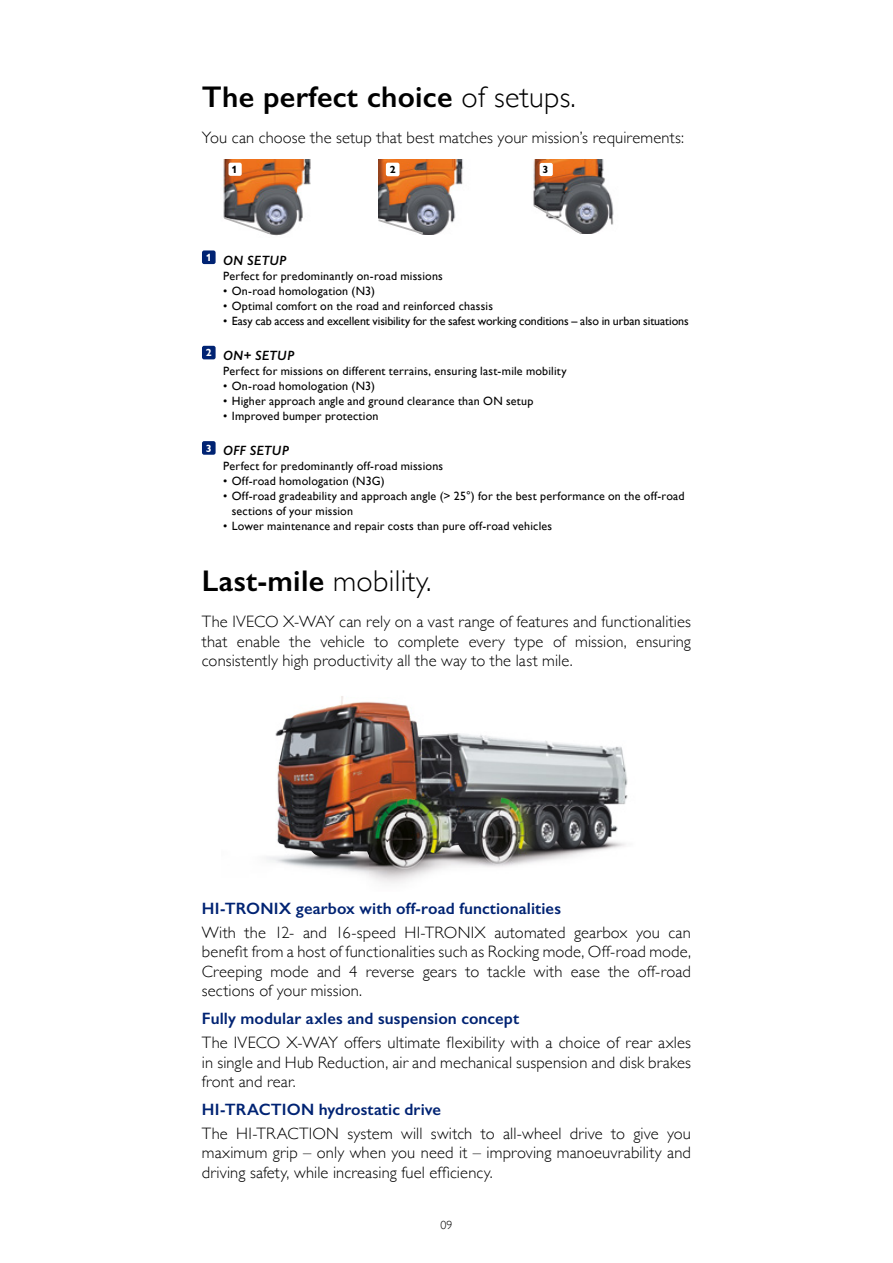
<style>
.page{position:relative;width:893px;height:1263px;background:#fff}
.page>*{position:absolute;margin:0;border:0;box-sizing:border-box;transform-origin:0 0}
.t1{font:600 30px "Gill Sans";letter-spacing:.01em;color:#000}
.t2{font:300 16.5px/19.5px "Gill Sans";letter-spacing:.005em;color:#000;text-align:justify}
.t3{font:600 16.5px "Gill Sans";letter-spacing:.005em;color:#002373}
.t4{font:italic 600 13.5px "Gill Sans";letter-spacing:.01em;color:#000}
.t5{font:12px/15px "Gill Sans";letter-spacing:.015em;color:#000}
.t6{font:12px "Gill Sans";letter-spacing:-.01em;color:#000}
.t7{font:300 12px "Gill Sans";color:#000}
.t8{font:700 10.5px "Gill Sans Nova";color:#000}
.s1{font-weight:300}
</style>
<div class="page">
<img style="left:266px;top:733px;width:362px;height:150px">
<img style="left:276px;top:696px;width:244px;height:179px">
<img style="left:223px;top:159px;width:88px;height:77px">
<svg style="left:223px;top:216px;width:49px;height:20px"></svg>
<div style="left:229px;top:163px;width:13px;height:13px;background:#fff;border-radius:2px"></div>
<img style="left:378px;top:159px;width:86px;height:76px">
<svg style="left:378px;top:218px;width:47px;height:17px"></svg>
<div style="left:386px;top:163px;width:13px;height:13px;background:#fff;border-radius:2px"></div>
<img style="left:533px;top:159px;width:81px;height:75px">
<svg style="left:533px;top:203px;width:51px;height:31px"></svg>
<div style="left:540px;top:163px;width:13px;height:13px;background:#fff;border-radius:2px"></div>
<div style="left:202px;top:250px;width:14px;height:14px;background:#002373;border-radius:2px"></div>
<div style="left:202px;top:346px;width:14px;height:13px;background:#002373;border-radius:2px"></div>
<div style="left:202px;top:441px;width:14px;height:14px;background:#002373;border-radius:2px"></div>
<h1 class="t1" style="left:202px;top:79px;width:375px">The perfect choice <span class="s1">of setups.</span></h1>
<p class="t2" style="left:202px;top:127px;width:484px">You can choose the setup that best matches your mission’s requirements:</p>
<p class="t8" style="left:232px;top:163px;width:7px">1</p>
<p class="t8" style="left:390px;top:163px;width:7px">2</p>
<p class="t8" style="left:543px;top:163px;width:7px">3</p>
<p class="t4" style="left:206px;top:252px;width:82px"><sup>1</sup> ON SETUP</p>
<p class="t5" style="left:223px;top:268px;width:221px">Perfect for predominantly on-road missions</p>
<p class="t5" style="left:223px;top:283px;width:153px">• On-road homologation (N3)</p>
<p class="t5" style="left:223px;top:298px;width:271px">• Optimal comfort on the road and reinforced chassis</p>
<p class="t6" style="left:223px;top:313px;width:467px">• Easy cab access and excellent visibility for the safest working conditions – also in urban situations</p>
<p class="t4" style="left:206px;top:347px;width:90px"><sup>2</sup> ON+ SETUP</p>
<p class="t5" style="left:223px;top:363px;width:345px">Perfect for missions on different terrains, ensuring last-mile mobility</p>
<p class="t5" style="left:223px;top:378px;width:153px">• On-road homologation (N3)</p>
<p class="t5" style="left:223px;top:393px;width:312px">• Higher approach angle and ground clearance than ON setup</p>
<p class="t5" style="left:223px;top:408px;width:157px">• Improved bumper protection</p>
<p class="t4" style="left:206px;top:442px;width:85px"><sup>3</sup> OFF SETUP</p>
<p class="t5" style="left:223px;top:458px;width:221px">Perfect for predominantly off-road missions</p>
<p class="t5" style="left:223px;top:473px;width:163px">• Off-road homologation (N3G)</p>
<p class="t5" style="left:232px;top:488px;width:454px;text-indent:-9px">• Off-road gradeability and approach angle (&gt; 25°) for the best performance on the off-road sections of your mission</p>
<p class="t5" style="left:223px;top:518px;width:330px">• Lower maintenance and repair costs than pure off-road vehicles</p>
<h1 class="t1" style="left:202px;top:563px;width:231px">Last-mile <span class="s1">mobility.</span></h1>
<p class="t2" style="left:202px;top:611px;width:490px">The IVECO X-WAY can rely on a vast range of features and functionalities that enable the vehicle to complete every type of mission, ensuring consistently high productivity all the way to the last mile.</p>
<p class="t3" style="left:202px;top:898px;width:361px">HI-TRONIX gearbox with off-road functionalities</p>
<p class="t2" style="left:202px;top:922px;width:490px">With the 12- and 16-speed HI-TRONIX automated gearbox you can benefit from a host of functionalities such as Rocking mode, Off-road mode, Creeping mode and 4 reverse gears to tackle with ease the off-road sections of your mission.</p>
<p class="t3" style="left:202px;top:1009px;width:319px">Fully modular axles and suspension concept</p>
<p class="t2" style="left:202px;top:1032px;width:490px">The IVECO X-WAY offers ultimate flexibility with a choice of rear axles in single and Hub Reduction, air and mechanical suspension and disk brakes front and rear.</p>
<p class="t3" style="left:202px;top:1100px;width:241px">HI-TRACTION hydrostatic drive</p>
<p class="t2" style="left:202px;top:1123px;width:490px">The HI-TRACTION system will switch to all-wheel drive to give you maximum grip – only when you need it – improving manoeuvrability and driving safety, while increasing fuel efficiency.</p>
<p class="t7" style="left:440px;top:1215px;width:13px">09</p>
</div>
